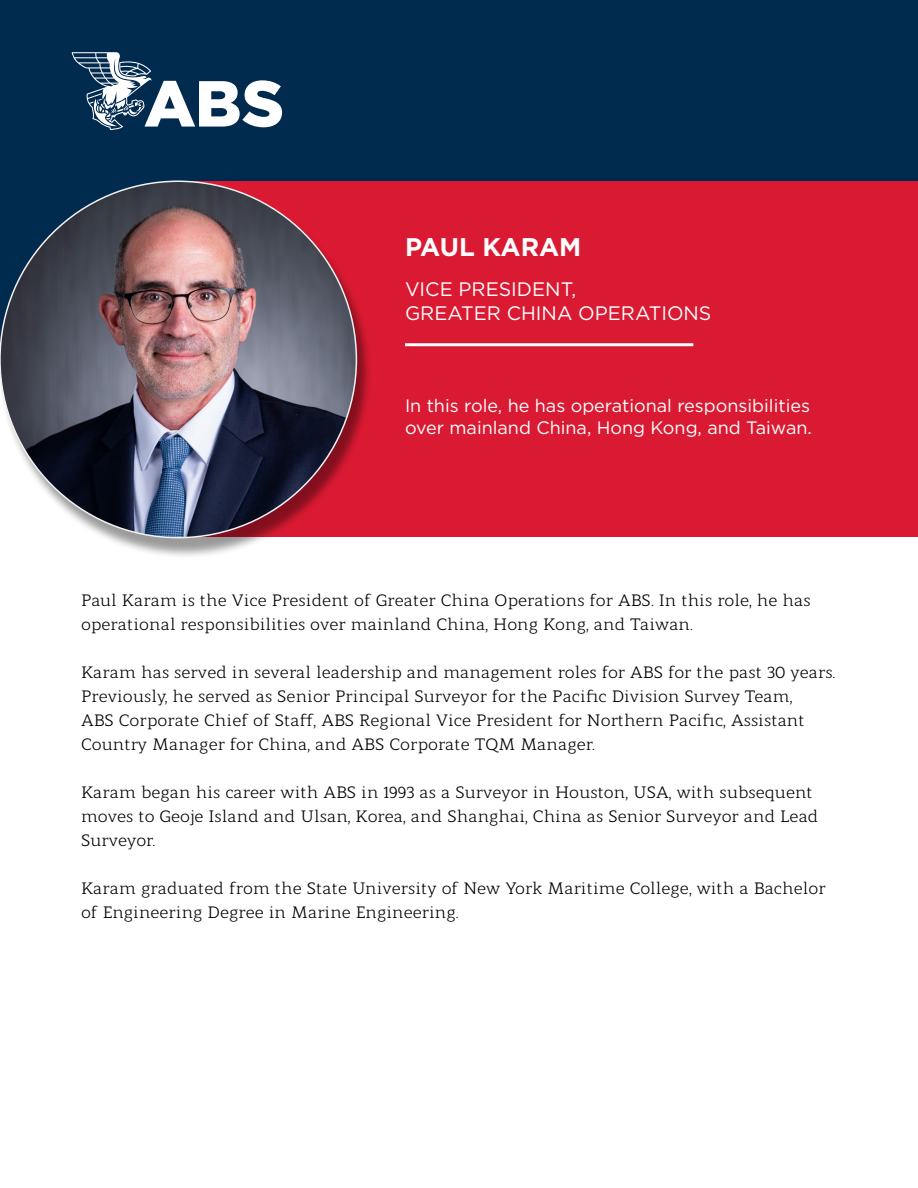
<style>
.page{position:relative;width:918px;height:1188px;background:#fff}
.page>*{position:absolute;margin:0;border:0;box-sizing:border-box;transform-origin:0 0}
.t1{font:700 25.5px "Gotham";color:#fff}
.t2{font:19.5px/24px "Gotham";color:#fff}
.t3{font:18px/22.5px "Gotham";color:#fff}
.t4{font:16.5px/24px "Modum";color:#000}
</style>
<div class="page">
<div style="left:0;top:0;width:918px;height:343px;background:#002a4e"></div>
<svg style="left:72px;top:52px;width:210px;height:78px"></svg>
<div style="left:168px;top:181px;width:750px;height:356px;background:#da1a32"></div>
<hr style="left:405px;top:343px;width:288px;height:3px;background:#fff">
<div style="left:0;top:185px;width:373px;height:375px;background:#000;opacity:.4"></div>
<img style="left:0;top:181px;width:356px;height:357px;border-radius:178px">
<h1 class="t1" style="left:405px;top:230px;width:178px">PAUL KARAM</h1>
<p class="t2" style="left:405px;top:277px;width:308px">VICE PRESIDENT,<br>GREATER CHINA OPERATIONS</p>
<p class="t3" style="left:405px;top:394px;width:408px">In this role, he has operational responsibilities over mainland China, Hong Kong, and Taiwan.</p>
<p class="t4" style="left:81px;top:587px;width:731px">Paul Karam is the Vice President of Greater China Operations for ABS. In this role, he has operational responsibilities over mainland China, Hong Kong, and Taiwan.</p>
<p class="t4" style="left:81px;top:659px;width:756px">Karam has served in several leadership and management roles for ABS for the past 30 years.<br>Previously, he served as Senior Principal Surveyor for the Pacific Division Survey Team,<br>ABS Corporate Chief of Staff, ABS Regional Vice President for Northern Pacific, Assistant Country Manager for China, and ABS Corporate TQM Manager.</p>
<p class="t4" style="left:81px;top:779px;width:739px">Karam began his career with ABS in 1993 as a Surveyor in Houston, USA, with subsequent moves to Geoje Island and Ulsan, Korea, and Shanghai, China as Senior Surveyor and Lead<br>Surveyor.</p>
<p class="t4" style="left:81px;top:875px;width:746px">Karam graduated from the State University of New York Maritime College, with a Bachelor of Engineering Degree in Marine Engineering.</p>
</div>
